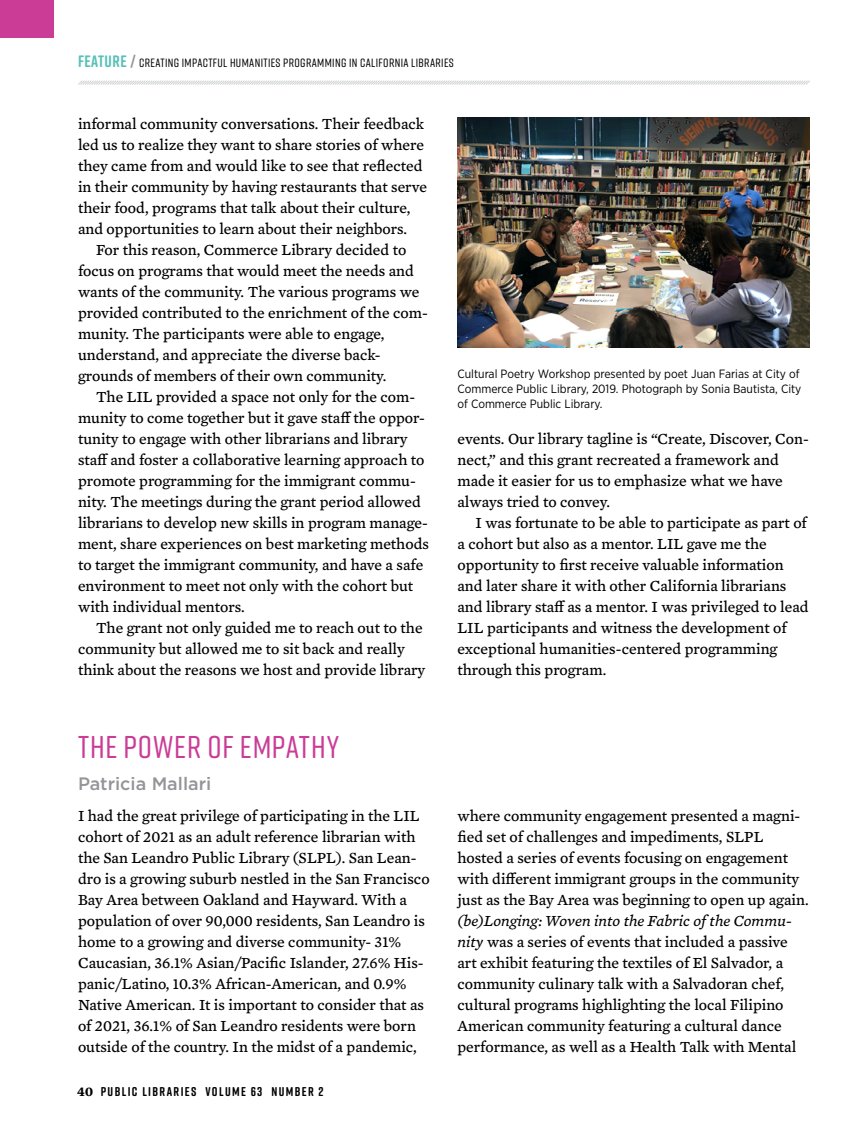
<style>
.page{position:relative;width:864px;height:1134px;background:#fff}
.page>*{position:absolute;margin:0;border:0;box-sizing:border-box;transform-origin:0 0}
.t1{font:500 31.5px "Rift Soft";letter-spacing:.03em;color:#cb3c96}
.t2{font:500 18px "Gotham";color:#939598}
.t3{font:15.75px/21px "Mercury Text G4";color:#000}
.t4{font:700 12.75px "Rift Soft";letter-spacing:.11em;color:#000}
.t5{font:12px/15px "Gotham Narrow";color:#000}
.t6{font:500 12px "Rift Soft";letter-spacing:.03em;color:#000}
.s1{font-weight:700;font-size:16.5px;color:#59c0b8}
.s2{font-weight:700;font-size:16.5px;color:#939598}
.s3{font-style:italic}
.s4{font-family:"Mercury Text G4";font-size:13.5px}
</style>
<div class="page">
<svg style="left:78px;top:80px;width:732px;height:5px"></svg>
<div style="left:0;top:0;width:54px;height:38px;background:#cb3c96"></div>
<img style="left:458px;top:117px;width:352px;height:231px">
<p class="t6" style="left:78px;top:54px;width:377px"><span class="s1">FEATURE</span> <span class="s2">/</span> CREATING IMPACTFUL HUMANITIES PROGRAMMING IN CALIFORNIA LIBRARIES</p>
<p class="t3" style="left:78px;top:112px;width:351px">informal community conversations. Their feedback led us to realize they want to share stories of where they came from and would like to see that reflected in their community by having restaurants that serve their food, programs that talk about their culture, and opportunities to learn about their neighbors.</p>
<p class="t3" style="left:78px;top:238px;width:351px;text-indent:18px">For this reason, Commerce Library decided to focus on programs that would meet the needs and wants of the community. The various programs we provided contributed to the enrichment of the com&shy;munity. The participants were able to engage, understand, and appreciate the diverse back&shy;grounds of members of their own community.</p>
<p class="t3" style="left:78px;top:385px;width:352px;text-indent:18px">The LIL provided a space not only for the com&shy;munity to come together but it gave staff the oppor&shy;tunity to engage with other librarians and library staff and foster a collaborative learning approach to promote programming for the immigrant commu&shy;nity. The meetings during the grant period allowed librarians to develop new skills in program manage&shy;ment, share experiences on best marketing methods to target the immigrant community, and have a safe environment to meet not only with the cohort but with individual mentors.</p>
<p class="t3" style="left:78px;top:616px;width:349px;text-indent:18px">The grant not only guided me to reach out to the community but allowed me to sit back and really think about the reasons we host and provide library</p>
<p class="t5" style="left:458px;top:366px;width:345px">Cultural Poetry Workshop presented by poet Juan Farias at City of<br>Commerce Public Library, 2019. Photograph by Sonia Bautista, City of Commerce Public Library.</p>
<p class="t3" style="left:457px;top:427px;width:353px">events. Our library tagline is “Create, Discover, Con&shy;nect,” and this grant recreated a framework and made it easier for us to emphasize what we have always tried to convey.</p>
<p class="t3" style="left:457px;top:511px;width:353px;text-indent:18px">I was fortunate to be able to participate as part of a cohort but also as a mentor. LIL gave me the opportunity to first receive valuable information and later share it with other California librarians and library staff as a mentor. I was privileged to lead LIL participants and witness the development of exceptional humanities-centered programming through this program.</p>
<h1 class="t1" style="left:78px;top:724px;width:263px">THE POWER OF EMPATHY</h1>
<p class="t2" style="left:78px;top:772px;width:135px">Patricia Mallari</p>
<p class="t3" style="left:78px;top:805px;width:353px">I had the great privilege of participating in the LIL cohort of 2021 as an adult reference librarian with the San Leandro Public Library (SLPL). San Lean&shy;dro is a growing suburb nestled in the San Francisco Bay Area between Oakland and Hayward. With a population of over 90,000 residents, San Leandro is home to a growing and diverse community- 31% Caucasian, 36.1% Asian/Pacific Islander, 27.6% His&shy;panic/Latino, 10.3% African-American, and 0.9% Native American. It is important to consider that as of 2021, 36.1% of San Leandro residents were born outside of the country. In the midst of a pandemic,</p>
<p class="t3" style="left:457px;top:805px;width:353px">where community engagement presented a magni&shy;fied set of challenges and impediments, SLPL hosted a series of events focusing on engagement with different immigrant groups in the community just as the Bay Area was beginning to open up again.</p>
<p class="t3" style="left:457px;top:909px;width:340px"><span class="s3">(be)Longing: Woven into the Fabric of the Commu&shy;nity</span> was a series of events that included a passive art exhibit featuring the textiles of El Salvador, a community culinary talk with a Salvadoran chef, cultural programs highlighting the local Filipino American community featuring a cultural dance performance, as well as a Health Talk with Mental</p>
<p class="t4" style="left:77px;top:1082px;width:248px"><span class="s4">40</span> PUBLIC LIBRARIES VOLUME 63 NUMBER 2</p>
</div>
